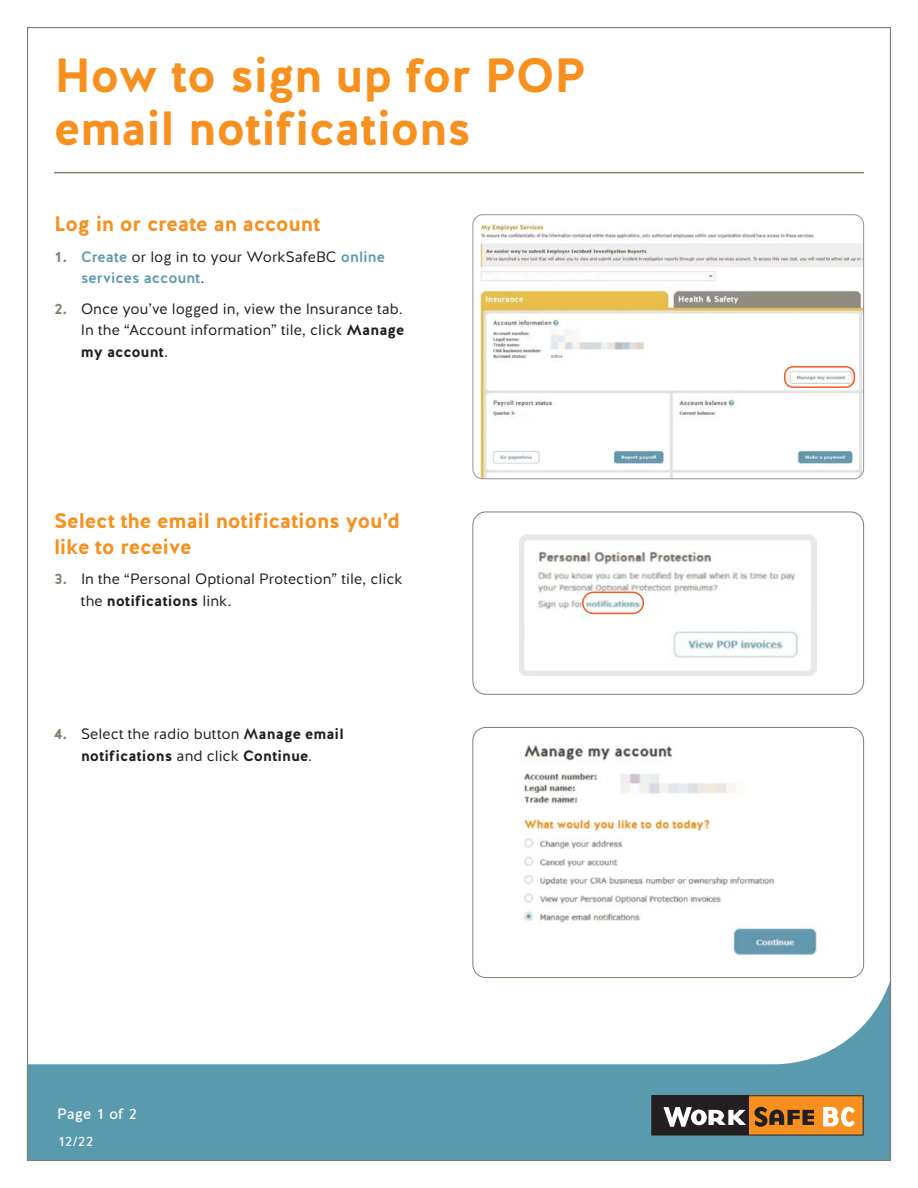
<style>
.page{position:relative;width:918px;height:1188px;background:#fff}
.page>*{position:absolute;margin:0;border:0;box-sizing:border-box;transform-origin:0 0}
.t1{font:48px/52.5px "Work Safe BC Halis R Bold";letter-spacing:-.015em;color:#f7901e}
.t2{font:21px/25.5px "Work Safe BC Halis R Bold";letter-spacing:-.01em;color:#f7901e}
.t3{font:16.5px "Work Safe BC Halis R Medium";color:#fff}
.t4{font:15px/21.8px "Work Safe BC Halis R Book";letter-spacing:.005em;color:#231f20;text-align:right}
.t5{font:15px "Work Safe BC Halis R Bold";letter-spacing:.01em;color:#231f20}
.t6{font:15px "Work Safe BC Halis R Medium";letter-spacing:.005em;color:#599aae}
.t7{font:15px "Work Safe BC Halis R Regular";letter-spacing:-.005em;color:#fff}
.t8{font:13.5px "Work Safe BC Halis R Regular";color:#fff}
.s1{font-family:"Work Safe BC Halis R Bold";color:#887e6e}
.s2{font-family:"Work Safe BC Halis R Medium";color:#599aae}
.s3{font-family:"Work Safe BC Halis R Book";color:#231f20}
.s4{font-family:"Work Safe BC Halis R Bold"}
.s5{font-family:"Work Safe BC Halis R Book"}
.s6{font-family:"Work Safe BC Halis R Medium"}
</style>
<div class="page">
<svg style="left:29px;top:984px;width:860px;height:175px;fill:#599aae"></svg>
<svg style="left:651px;top:1095px;width:213px;height:41px;background:#946b40"></svg>
<hr style="left:54px;top:172px;width:810px;height:1px;background:#887e6e">
<img style="left:476px;top:218px;width:388px;height:261px">
<div style="left:473px;top:214px;width:391px;height:265px;border:1px solid #939598;border-radius:10px"></div>
<div style="left:784px;top:366px;width:71px;height:22px;border:2px solid #f15a22;border-radius:9px"></div>
<img style="left:520px;top:534px;width:297px;height:141px">
<div style="left:473px;top:512px;width:391px;height:183px;border:1px solid #887e6e;border-radius:13px"></div>
<div style="left:582px;top:592px;width:62px;height:22px;border:2px solid #f15a22;border-radius:11px"></div>
<img style="left:522px;top:744px;width:295px;height:212px">
<div style="left:473px;top:727px;width:391px;height:251px;border:1px solid #887e6e;border-radius:13px"></div>
<h1 class="t1" style="left:54px;top:50px;width:534px">How to sign up for POP email notifications</h1>
<h2 class="t2" style="left:54px;top:212px;width:268px">Log in or create an account</h2>
<p class="t4" style="left:54px;top:246px;width:332px"><span class="s1">1.</span> <span class="s2">Create</span> or log in to your WorkSafeBC <span class="s2">online</span></p>
<p class="t6" style="left:81px;top:268px;width:125px">services account<span class="s3">.</span></p>
<p class="t4" style="left:54px;top:298px;width:352px"><span class="s1">2.</span> Once you’ve logged in, view the Insurance tab.<br>In the “Account information” tile, click <span class="s4">Manage</span></p>
<p class="t5" style="left:81px;top:342px;width:89px">my account<span class="s5">.</span></p>
<h2 class="t2" style="left:54px;top:509px;width:348px">Select the email notifications you’d like to receive</h2>
<p class="t4" style="left:54px;top:569px;width:350px"><span class="s1">3.</span> In the “Personal Optional Protection” tile, click</p>
<p class="t5" style="left:81px;top:591px;width:152px"><span class="s5">the</span> notifications <span class="s5">link.</span></p>
<p class="t4" style="left:54px;top:723px;width:291px"><span class="s1">4.</span> Select the radio button <span class="s6">M</span><span class="s4">anage email</span></p>
<p class="t5" style="left:81px;top:746px;width:233px">notifications <span class="s5">and click</span> Continue<span class="s5">.</span></p>
<p class="t3" style="left:57px;top:1103px;width:54px">Page 1</p>
<p class="t7" style="left:57px;top:1104px;width:82px">Page 1 of 2</p>
<p class="t8" style="left:57px;top:1133px;width:38px">12/22</p>
</div>
